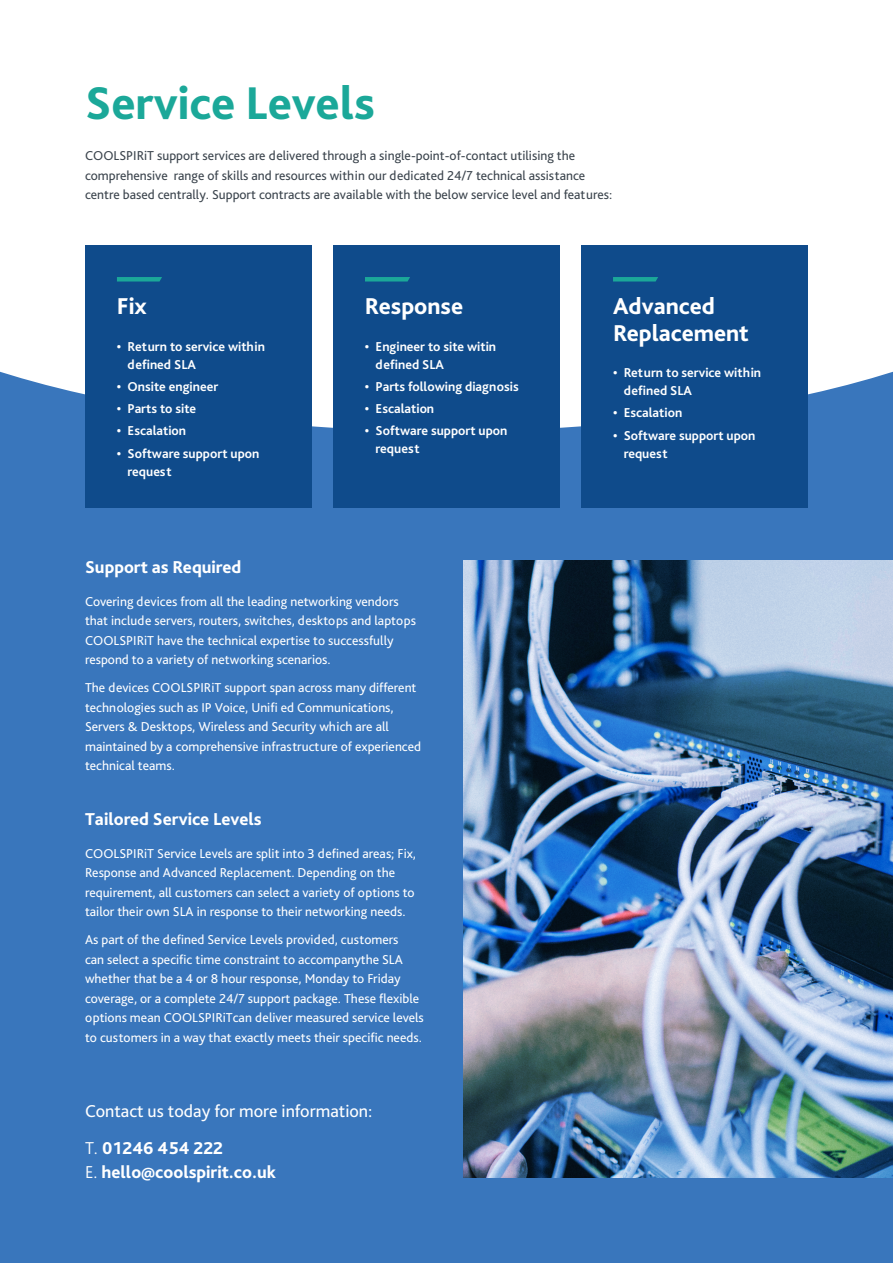
<style>
.page{position:relative;width:893px;height:1263px;background:#fff}
.page>*{position:absolute;margin:0;border:0;box-sizing:border-box;transform-origin:0 0}
.t1{font:800 48px "Bliss Pro";color:#1ba899}
.t2{font:800 24px/27px "Bliss Pro";color:#fff}
.t3{font:800 18px/24px "Bliss Pro";color:#fff}
.t4{font:18px "Bliss Pro";color:#fff}
.t5{font:13.5px/19.5px "Bliss Pro";color:#fff}
.t6{font:700 13.5px/18px "Bliss Pro";color:#fff}
.t7{font:13.5px/19.5px "Bliss Pro";color:#3b444d}
.s1{font-weight:300}
</style>
<div class="page">
<div style="left:0;top:350px;width:893px;height:913px;background:#3976bc"></div>
<svg style="left:0;top:350px;width:893px;height:78px;fill:#fff"></svg>
<img style="left:463px;top:561px;width:430px;height:617px">
<div style="left:85px;top:245px;width:227px;height:262px;background:#0f4b8b"></div>
<svg style="left:117px;top:277px;width:45px;height:4px"></svg>
<div style="left:333px;top:245px;width:227px;height:262px;background:#0f4b8b"></div>
<svg style="left:365px;top:277px;width:45px;height:4px"></svg>
<div style="left:581px;top:245px;width:227px;height:262px;background:#0f4b8b"></div>
<svg style="left:613px;top:277px;width:45px;height:4px"></svg>
<p class="t1" style="left:85px;top:73px;width:291px">Service Levels</p>
<p class="t7" style="left:85px;top:146px;width:529px">COOLSPIRiT support services are delivered through a single-point-of-contact utilising the comprehensive range of skills and resources within our dedicated 24/7 technical assistance centre based centrally. Support contracts are available with the below service level and features:</p>
<p class="t2" style="left:117px;top:292px;width:31px">Fix</p>
<p class="t6" style="left:128px;top:337px;width:139px;text-indent:-11px">• Return to service within defined SLA</p>
<p class="t6" style="left:117px;top:377px;width:103px">• Onsite engineer</p>
<p class="t6" style="left:117px;top:399px;width:81px">• Parts to site</p>
<p class="t6" style="left:117px;top:422px;width:71px">• Escalation</p>
<p class="t6" style="left:128px;top:444px;width:133px;text-indent:-11px">• Software support upon request</p>
<p class="t2" style="left:365px;top:292px;width:100px">Response</p>
<p class="t6" style="left:376px;top:337px;width:122px;text-indent:-11px">• Engineer to site witin defined SLA</p>
<p class="t6" style="left:365px;top:377px;width:155px">• Parts following diagnosis</p>
<p class="t6" style="left:365px;top:399px;width:71px">• Escalation</p>
<p class="t6" style="left:376px;top:422px;width:133px;text-indent:-11px">• Software support upon request</p>
<p class="t3" style="left:85px;top:555px;width:158px">Support as Required</p>
<p class="t5" style="left:85px;top:591px;width:332px">Covering devices from all the leading networking vendors that include servers, routers, switches, desktops and laptops COOLSPIRiT have the technical expertise to successfully respond to a variety of networking scenarios.</p>
<p class="t5" style="left:85px;top:678px;width:338px">The devices COOLSPIRiT support span across many different technologies such as IP Voice, Unifi ed Communications, Servers &amp; Desktops, Wireless and Security which are all maintained by a comprehensive infrastructure of experienced technical teams.</p>
<p class="t3" style="left:85px;top:807px;width:178px">Tailored Service Levels</p>
<p class="t5" style="left:85px;top:843px;width:333px">COOLSPIRiT Service Levels are split into 3 defined areas; Fix, Response and Advanced Replacement. Depending on the requirement, all customers can select a variety of options to tailor their own SLA in response to their networking needs.</p>
<p class="t5" style="left:85px;top:930px;width:340px">As part of the defined Service Levels provided, customers<br>can select a specific time constraint to accompanythe SLA whether that be a 4 or 8 hour response, Monday to Friday coverage, or a complete 24/7 support package. These flexible options mean COOLSPIRiTcan deliver measured service levels to customers in a way that exactly meets their specific needs.</p>
<p class="t4" style="left:85px;top:1100px;width:289px">Contact us today for more information:</p>
<p class="t3" style="left:85px;top:1135px;width:193px"><span class="s1">T.</span> 01246 454 222<br><span class="s1">E.</span> hello@coolspirit.co.uk</p>
<p class="t2" style="left:613px;top:292px;width:137px">Advanced<br>Replacement</p>
<p class="t6" style="left:624px;top:363px;width:139px;text-indent:-11px">• Return to service within defined SLA</p>
<p class="t6" style="left:613px;top:404px;width:71px">• Escalation</p>
<p class="t6" style="left:624px;top:426px;width:133px;text-indent:-11px">• Software support upon request</p>
</div>
